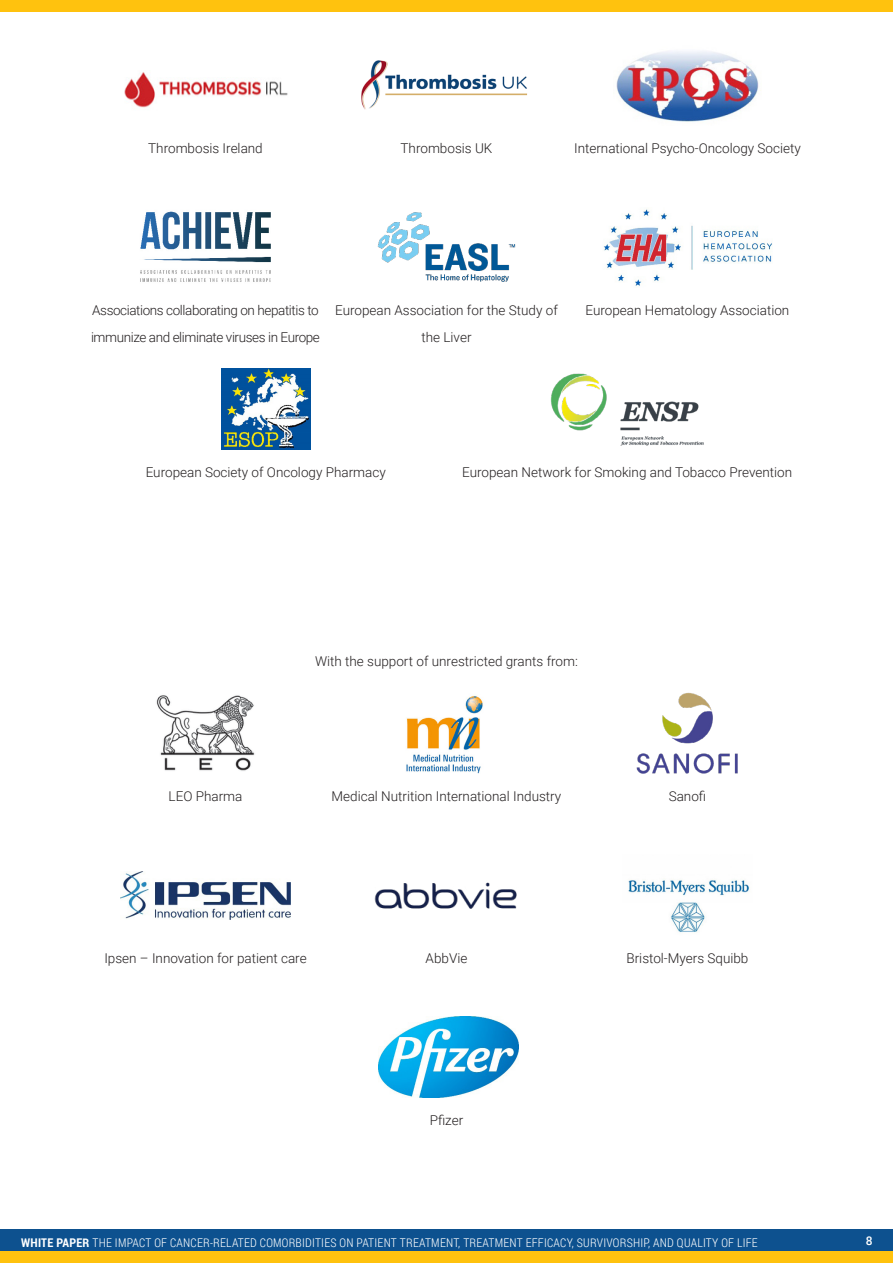
<style>
.page{position:relative;width:893px;height:1263px;background:#fff}
.page>*{position:absolute;margin:0;border:0;box-sizing:border-box;transform-origin:0 0}
.t1{font:300 13.5px/27px "Roboto";color:#231f20;text-align:center}
.t2{font:300 13.5px/27px "Roboto";letter-spacing:-.03em;color:#231f20}
.t3{font:300 12px "Roboto Condensed";letter-spacing:.02em;color:#fff}
.t4{font:500 12px "Roboto";color:#fff}
.s1{font-weight:700}
</style>
<div class="page">
<div style="left:0;top:0;width:893px;height:11px;background:#ffc20e"></div>
<div style="left:0;top:1229px;width:893px;height:23px;background:#0d518f"></div>
<div style="left:0;top:1252px;width:893px;height:11px;background:#ffc20e"></div>
<img style="left:221px;top:369px;width:89px;height:81px">
<img style="left:550px;top:373px;width:154px;height:73px">
<img style="left:378px;top:1017px;width:140px;height:81px">
<img style="left:124px;top:72px;width:164px;height:36px">
<img style="left:361px;top:60px;width:167px;height:50px">
<img style="left:616px;top:51px;width:145px;height:71px">
<img style="left:140px;top:211px;width:131px;height:71px">
<img style="left:377px;top:212px;width:139px;height:70px">
<img style="left:604px;top:209px;width:168px;height:77px">
<img style="left:156px;top:695px;width:99px;height:76px">
<img style="left:406px;top:696px;width:77px;height:78px">
<img style="left:636px;top:693px;width:102px;height:81px">
<img style="left:120px;top:871px;width:171px;height:48px">
<img style="left:374px;top:882px;width:143px;height:27px">
<img style="left:628px;top:880px;width:121px;height:52px">
<p class="t1" style="left:148px;top:134px;width:116px">Thrombosis Ireland</p>
<p class="t1" style="left:401px;top:134px;width:93px">Thrombosis UK</p>
<p class="t1" style="left:574px;top:134px;width:228px">International Psycho-Oncology Society</p>
<p class="t2" style="left:91px;top:296px;width:230px">Associations collaborating on hepatitis to immunize and eliminate viruses in Europe</p>
<p class="t1" style="left:335px;top:296px;width:224px">European Association for the Study of the Liver</p>
<p class="t1" style="left:585px;top:296px;width:205px">European Hematology Association</p>
<p class="t1" style="left:146px;top:458px;width:242px">European Society of Oncology Pharmacy</p>
<p class="t1" style="left:462px;top:458px;width:331px">European Network for Smoking and Tobacco Prevention</p>
<p class="t1" style="left:315px;top:647px;width:264px">With the support of unrestricted grants from:</p>
<p class="t1" style="left:169px;top:782px;width:75px">LEO Pharma</p>
<p class="t1" style="left:332px;top:782px;width:231px">Medical Nutrition International Industry</p>
<p class="t1" style="left:669px;top:782px;width:39px">Sanofi</p>
<p class="t1" style="left:104px;top:944px;width:204px">Ipsen – Innovation for patient care</p>
<p class="t1" style="left:426px;top:944px;width:43px">AbbVie</p>
<p class="t1" style="left:626px;top:944px;width:123px">Bristol-Myers Squibb</p>
<p class="t1" style="left:430px;top:1106px;width:35px">Pfizer</p>
<p class="t3" style="left:21px;top:1234px;width:738px"><span class="s1">WHITE PAPER</span> THE IMPACT OF CANCER-RELATED COMORBIDITIES ON PATIENT TREATMENT, TREATMENT EFFICACY, SURVIVORSHIP, AND QUALITY OF LIFE</p>
<p class="t4" style="left:866px;top:1232px;width:8px">8</p>
</div>
